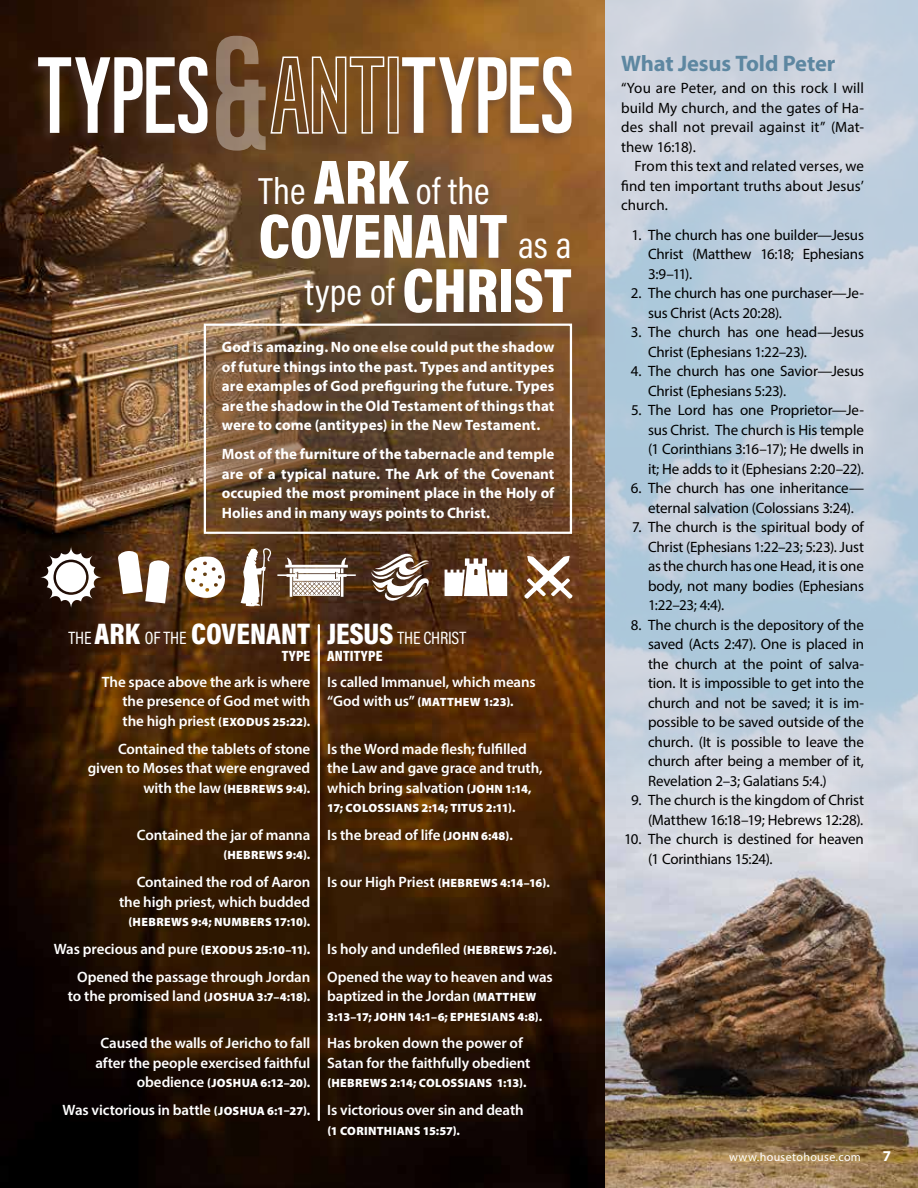
<style>
.page{position:relative;width:918px;height:1188px;background:#fff}
.page>*{position:absolute;margin:0;border:0;box-sizing:border-box;transform-origin:0 0}
.t1{font:108px "Upright";letter-spacing:-.01em;color:#fff}
.t2{font:900 63.3px "Acumin Pro Cond";letter-spacing:-.005em;color:#fff}
.t3{font:37.95px "Acumin Pro Cond";letter-spacing:.005em;color:#fff}
.t4{font:900 30px "Acumin Pro Cond";letter-spacing:.005em;color:#fff}
.t5{font:700 22.5px "Myriad Pro";letter-spacing:-.01em;color:#5d87a1}
.t6{font:18px "Acumin Pro Cond";letter-spacing:-.015em;color:#fff}
.t7{font:15px/19.5px "Myriad Pro";letter-spacing:-.01em;color:#000;text-align:justify}
.t8{font:600 15px/19.5px "Myriad Pro";letter-spacing:-.01em;color:#fff;text-align:right}
.t9{font:700 15px/19.5px "Myriad Pro";color:#fff;text-align:justify}
.t10{font:900 15px "Acumin Pro Cond";letter-spacing:.01em;color:#fff}
.t11{font:900 12px "Myriad Pro";letter-spacing:.025em;color:#fff}
.t12{font:12px "Myriad Pro";letter-spacing:.03em;color:#fff}
.s1{font-size:162px}
.s2{font-weight:900;font-size:63.3px}
.s3{font-weight:400;font-size:37.95px}
.s4{font-weight:400;font-size:18px}
.s5{font-weight:600;font-size:15px}
.s6{font-weight:900;font-size:12px}
.s7{font-style:inherit}
.s8{font-weight:900;font-size:30px}
</style>
<div class="page">
<img style="left:0;top:0;width:605px;height:1188px">
<img style="left:605px;top:690px;width:313px;height:498px">
<hr style="left:318px;top:625px;width:2px;height:495px;background:#fff">
<div style="left:26px;top:54px;width:184px;height:92px;background:#563c34;opacity:.57"></div>
<div style="left:258px;top:53px;width:316px;height:92px;background:#563c34;opacity:.57"></div>
<svg style="left:193px;top:324px;width:380px;height:221px;background:#765333"></svg>
<div style="left:201px;top:321px;width:374px;height:220px;background:#563c34;opacity:.75"></div>
<div style="left:204px;top:324px;width:368px;height:210px;border:2px solid #fff"></div>
<svg style="left:371px;top:544px;width:60px;height:63px"></svg>
<svg style="left:40px;top:546px;width:62px;height:63px"></svg>
<svg style="left:445px;top:558px;width:62px;height:38px"></svg>
<svg style="left:241px;top:547px;width:115px;height:59px"></svg>
<svg style="left:118px;top:550px;width:52px;height:53px"></svg>
<svg style="left:185px;top:556px;width:41px;height:42px"></svg>
<svg style="left:524px;top:556px;width:49px;height:43px"></svg>
<h1 class="t1" style="left:38px;top:24px;width:540px">TYPES<span class="s1">&amp;</span>ANTITYPES</h1>
<h3 class="t3" style="left:259px;top:166px;width:233px">The <span class="s2">ARK</span> of the</h3>
<h2 class="t2" style="left:259px;top:195px;width:315px">COVENANT <span class="s3">as a</span></h2>
<h3 class="t3" style="left:305px;top:267px;width:268px">type of <span class="s2">CHRIST</span></h3>
<p class="t9" style="left:222px;top:337px;width:334px">God is amazing. No one else could put the shadow of future things into the past. Types and antitypes are examples of God prefiguring the future. Types are the shadow in the Old Testament of things that were to come (antitypes) in the New Testament.</p>
<p class="t9" style="left:222px;top:444px;width:334px">Most of the furniture of the tabernacle and temple are of a typical nature. The Ark of the Covenant occupied the most prominent place in the Holy of Holies and in many ways points to Christ.</p>
<h3 class="t4" style="left:69px;top:614px;width:243px"><span class="s4">THE</span> ARK <span class="s4">OF THE</span> COVENANT</h3>
<p class="t10" style="left:282px;top:646px;width:30px">TYPE</p>
<p class="t8" style="left:102px;top:672px;width:210px">The space above the ark is where the presence of God met with</p>
<p class="t11" style="left:123px;top:714px;width:189px"><span class="s5">the high priest</span> (EXODUS 25:22).</p>
<p class="t8" style="left:88px;top:738px;width:224px">Contained the tablets of stone given to Moses that were engraved</p>
<p class="t11" style="left:143px;top:780px;width:168px"><span class="s5">with the law</span> (HEBREWS 9:4).</p>
<p class="t8" style="left:137px;top:825px;width:175px">Contained the jar of manna</p>
<p class="t11" style="left:223px;top:847px;width:88px">(HEBREWS 9:4).</p>
<p class="t8" style="left:119px;top:872px;width:193px">Contained the rod of Aaron the high priest, which budded</p>
<p class="t11" style="left:129px;top:914px;width:183px">(HEBREWS 9:4; NUMBERS 17:10).</p>
<p class="t8" style="left:54px;top:934px;width:258px;line-height:27.8px">Was precious and pure <span class="s6">(EXODUS 25:10</span><span class="s6">–</span><span class="s6">11).<br></span>Opened the passage through Jordan</p>
<p class="t8" style="left:68px;top:986px;width:244px">to the promised land <span class="s6">(JOSHUA 3:7</span><span class="s6">–</span><span class="s6">4:18).</span></p>
<p class="t8" style="left:95px;top:1033px;width:217px;text-align:center">Caused the walls of Jericho to fall after the people exercised faithful</p>
<p class="t11" style="left:137px;top:1075px;width:175px"><span class="s5">obedience</span> (JOSHUA 6:12<span class="s7">–</span>20).</p>
<p class="t8" style="left:62px;top:1100px;width:249px">Was victorious in battle <span class="s6">(JOSHUA 6:1–27).</span></p>
<p class="t6" style="left:327px;top:626px;width:140px"><span class="s8">JESUS</span> THE CHRIST</p>
<p class="t10" style="left:327px;top:646px;width:57px">ANTITYPE</p>
<p class="t8" style="left:327px;top:672px;width:210px">Is called Immanuel, which means</p>
<p class="t11" style="left:327px;top:694px;width:188px"><span class="s5">“God with us”</span> (MATTHEW 1:23).</p>
<p class="t8" style="left:327px;top:738px;width:217px;text-align:left">Is the Word made flesh; fulfilled the Law and gave grace and truth, which bring salvation <span class="s6">(JOHN 1:14,</span></p>
<p class="t11" style="left:327px;top:800px;width:190px">17; COLOSSIANS 2:14; TITUS 2:11).</p>
<p class="t8" style="left:327px;top:825px;width:187px">Is the bread of life <span class="s6">(JOHN 6:48).</span></p>
<p class="t11" style="left:327px;top:875px;width:224px"><span class="s5">Is our High Priest</span> (HEBREWS 4:14<span class="s7">–</span>16).</p>
<p class="t8" style="left:327px;top:934px;width:231px;line-height:27.8px;text-align:left">Is holy and undefiled <span class="s6">(HEBREWS 7:26).<br></span>Opened the way to heaven and was</p>
<p class="t8" style="left:327px;top:986px;width:211px">baptized in the Jordan <span class="s6">(MATTHEW</span></p>
<p class="t11" style="left:327px;top:1008px;width:216px">3:13<span class="s7">–</span>17; JOHN 14:1<span class="s7">–</span>6; EPHESIANS 4:8).</p>
<p class="t8" style="left:327px;top:1033px;width:205px;text-align:left">Has broken down the power of<br>Satan for the faithfully obedient</p>
<p class="t11" style="left:327px;top:1075px;width:201px">(HEBREWS 2:14; COLOSSIANS 1:13).</p>
<p class="t8" style="left:327px;top:1100px;width:198px">Is victorious over sin and death</p>
<p class="t11" style="left:327px;top:1122px;width:134px">(1 CORINTHIANS 15:57).</p>
<h3 class="t5" style="left:621px;top:49px;width:216px">What Jesus Told Peter</h3>
<p class="t7" style="left:621px;top:78px;width:244px">“You are Peter, and on this rock I will build My church, and the gates of Ha&shy;des shall not prevail against it” (Mat&shy;thew 16:18).</p>
<p class="t7" style="left:621px;top:156px;width:244px;text-indent:14px">From this text and related verses, we find ten important truths about Jesus’ church.</p>
<p class="t7" style="left:648px;top:225px;width:217px;text-indent:-17px">1. The church has one builder—Jesus Christ (Matthew 16:18; Ephesians 3:9–11).</p>
<p class="t7" style="left:648px;top:283px;width:217px;text-indent:-17px">2. The church has one purchaser—Je&shy;sus Christ (Acts 20:28).</p>
<p class="t7" style="left:648px;top:322px;width:217px;text-indent:-17px">3. The church has one head—Jesus<br>Christ (Ephesians 1:22–23).</p>
<p class="t7" style="left:648px;top:361px;width:217px;text-indent:-17px">4. The church has one Savior—Jesus<br>Christ (Ephesians 5:23).</p>
<p class="t7" style="left:648px;top:400px;width:217px;text-indent:-17px">5. The Lord has one Proprietor—Je&shy;sus Christ. The church is His temple (1 Corinthians 3:16–17); He dwells in it; He adds to it (Ephesians 2:20–22).</p>
<p class="t7" style="left:631px;top:478px;width:235px;text-align:center">6. The church has one inheritance— eternal salvation (Colossians 3:24).</p>
<p class="t7" style="left:648px;top:517px;width:217px;text-indent:-16px">7. The church is the spiritual body of Christ (Ephesians 1:22–23; 5:23). Just as the church has one Head, it is one body, not many bodies (Ephesians 1:22–23; 4:4).</p>
<p class="t7" style="left:648px;top:615px;width:217px;text-indent:-17px">8. The church is the depository of the saved (Acts 2:47). One is placed in the church at the point of salva&shy;tion. It is impossible to get into the church and not be saved; it is im&shy;possible to be saved outside of the church. (It is possible to leave the church after being a member of it, Revelation 2–3; Galatians 5:4.)</p>
<p class="t7" style="left:631px;top:790px;width:234px;text-align:right">9. The church is the kingdom of Christ (Matthew 16:18–19; Hebrews 12:28).</p>
<p class="t7" style="left:648px;top:829px;width:217px;text-indent:-24px">10. The church is destined for heaven (1 Corinthians 15:24).</p>
<p class="t12" style="left:729px;top:1150px;width:133px">www.housetohouse.com</p>
<p class="t9" style="left:883px;top:1146px;width:10px">7</p>
</div>
